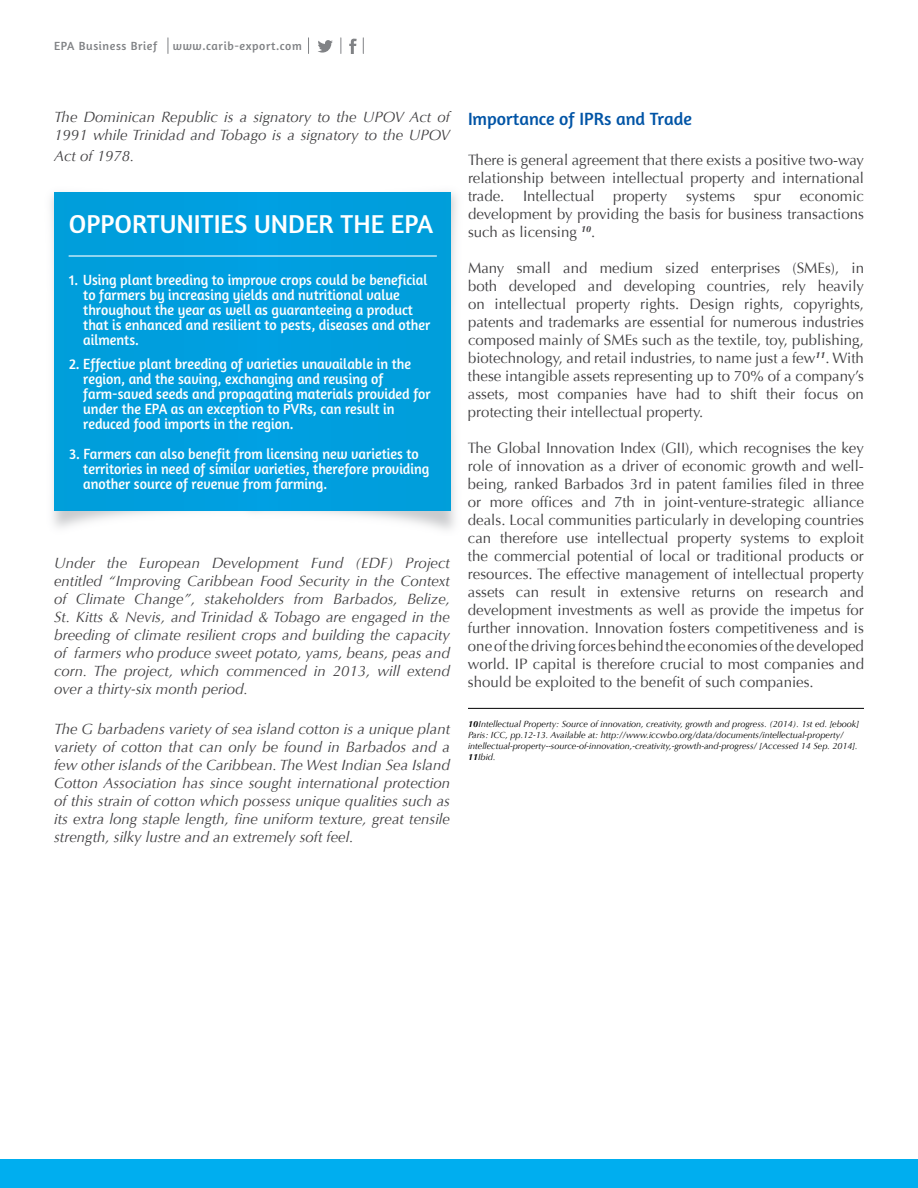
<style>
.page{position:relative;width:918px;height:1188px;background:#fff}
.page>*{position:absolute;margin:0;border:0;box-sizing:border-box;transform-origin:0 0}
.t1{font:26.25px "Amaranth";color:#fff}
.t2{font:18px "Amaranth";color:#0054a6}
.t3{font:15px/18px "Optima";color:#414042;text-align:justify}
.t4{font:italic 15px/18px "Optima";color:#414042;text-align:justify}
.t5{font:15px/15px "Amaranth";color:#fff;scale:.94 1}
.t6{font:12px "Amaranth";letter-spacing:.05em;color:#808285}
.t7{font:italic 9px/10.8px "Optima";color:#000}
.s1{font-weight:700}
</style>
<div class="page">
<img style="left:51px;top:196px;width:143px;height:332px">
<img style="left:194px;top:192px;width:263px;height:338px">
<div style="left:54px;top:192px;width:396px;height:318px;background:#009edd"></div>
<hr style="left:69px;top:255px;width:367px;height:2px;background:#fff">
<svg style="left:318px;top:40px;width:15px;height:13px"></svg>
<svg style="left:349px;top:39px;width:8px;height:15px"></svg>
<svg style="left:340px;top:38px;width:1px;height:16px"></svg>
<svg style="left:363px;top:38px;width:1px;height:16px"></svg>
<svg style="left:308px;top:38px;width:1px;height:16px"></svg>
<svg style="left:167px;top:38px;width:1px;height:16px"></svg>
<div style="left:0;top:1160px;width:918px;height:28px;background:#00aeef"></div>
<hr style="left:468px;top:708px;width:396px;height:1px;background:#000">
<p class="t6" style="left:54px;top:39px;width:105px">EPA Business Brief</p>
<p class="t6" style="left:173px;top:39px;width:130px">www.carib-export.com</p>
<p class="t4" style="left:54px;top:108px;width:398px">The Dominican Republic is a signatory to the UPOV Act of<br>1991 while Trinidad and Tobago is a signatory to the UPOV</p>
<p class="t4" style="left:54px;top:147px;width:82px">Act of 1978.</p>
<h1 class="t1" style="left:69px;top:208px;width:366px">OPPORTUNITIES UNDER THE EPA</h1>
<p class="t5" style="left:83px;top:273px;width:371px;text-indent:-14px">1. Using plant breeding to improve crops could be beneficial to farmers by increasing yields and nutritional value throughout the year as well as guaranteeing a product that is enhanced and resilient to pests, diseases and other ailments.</p>
<p class="t5" style="left:83px;top:357px;width:371px;text-indent:-14px">2. Effective plant breeding of varieties unavailable in the region, and the saving, exchanging and reusing of farm-saved seeds and propagating materials provided for under the EPA as an exception to PVRs, can result in reduced food imports in the region.</p>
<p class="t5" style="left:83px;top:447px;width:370px;text-indent:-14px">3. Farmers can also benefit from licensing new varieties to territories in need of similar varieties, therefore providing another source of revenue from farming.</p>
<p class="t4" style="left:54px;top:554px;width:398px">Under the European Development Fund (EDF) Project entitled “Improving Caribbean Food Security in the Context of Climate Change”, stakeholders from Barbados, Belize, St. Kitts &amp; Nevis, and Trinidad &amp; Tobago are engaged in the breeding of climate resilient crops and building the capacity of farmers who produce sweet potato, yams, beans, peas and corn. The project, which commenced in 2013, will extend over a thirty-six month period.</p>
<p class="t4" style="left:54px;top:720px;width:398px">The G barbadens variety of sea island cotton is a unique plant variety of cotton that can only be found in Barbados and a few other islands of the Caribbean. The West Indian Sea Island Cotton Association has since sought international protection of this strain of cotton which possess unique qualities such as its extra long staple length, fine uniform texture, great tensile strength, silky lustre and an extremely soft feel.</p>
<p class="t2" style="left:468px;top:108px;width:225px">Importance of IPRs and Trade</p>
<p class="t3" style="left:468px;top:151px;width:398px">There is general agreement that there exists a positive two-way relationship between intellectual property and international trade. Intellectual property systems spur economic development by providing the basis for business transactions such as licensing <sup>10</sup>.</p>
<p class="t3" style="left:468px;top:259px;width:398px">Many small and medium sized enterprises (SMEs), in both developed and developing countries, rely heavily on intellectual property rights. Design rights, copyrights, patents and trademarks are essential for numerous industries composed mainly of SMEs such as the textile, toy, publishing, biotechnology, and retail industries, to name just a few<sup>11</sup>. With these intangible assets representing up to 70% of a company’s assets, most companies have had to shift their focus on protecting their intellectual property.</p>
<p class="t3" style="left:468px;top:439px;width:398px">The Global Innovation Index (GII), which recognises the key role of innovation as a driver of economic growth and well&shy;being, ranked Barbados 3rd in patent families filed in three or more offices and 7th in joint-venture-strategic alliance deals. Local communities particularly in developing countries can therefore use intellectual property systems to exploit the commercial potential of local or traditional products or resources. The effective management of intellectual property assets can result in extensive returns on research and development investments as well as provide the impetus for further innovation. Innovation fosters competitiveness and is one of the driving forces behind the economies of the developed world. IP capital is therefore crucial to most companies and should be exploited to the benefit of such companies.</p>
<p class="t7" style="left:468px;top:719px;width:392px"><span class="s1">10</span>Intellectual Property: Source of innovation, creativity, growth and progress. (2014). 1st ed. [ebook] Paris: ICC, pp.12-13. Available at: http://www.iccwbo.org/data/documents/intellectual-property/ intellectual-property--source-of-innovation,-creativity,-growth-and-progress/ [Accessed 14 Sep. 2014].<br><span class="s1">11</span>Ibid.</p>
</div>
